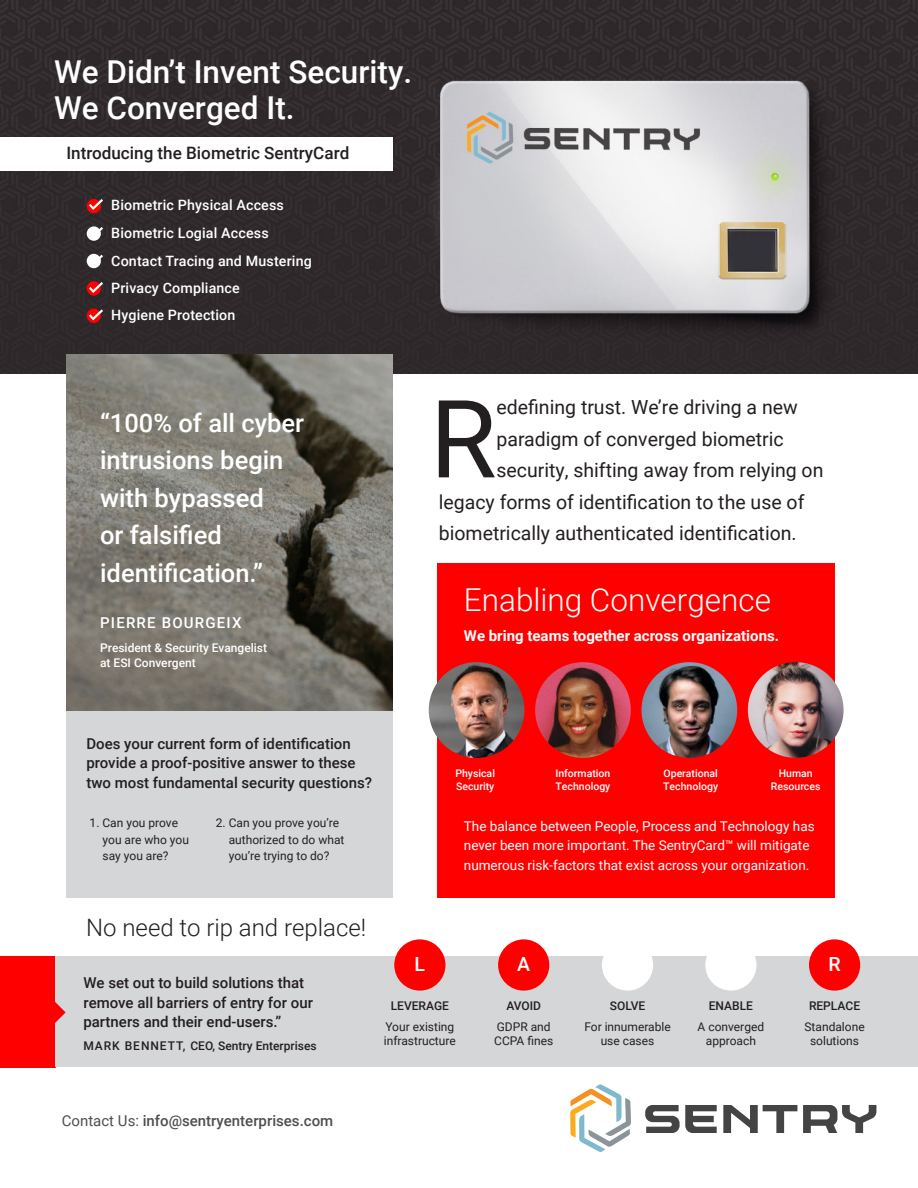
<style>
.page{position:relative;width:918px;height:1188px;background:#fff}
.page>*{position:absolute;margin:0;border:0;box-sizing:border-box;transform-origin:0 0}
.t1{font:108.15px "Roboto";color:#231f20}
.t2{font:500 31.5px/36px "Roboto";color:#fff}
.t3{font:300 31.5px "Roboto";color:#fff}
.t4{font:500 25.5px/37.5px "Roboto";color:#fff}
.t5{font:300 24px "Roboto";color:#231f20}
.t6{font:19.5px "Roboto";color:#231f20}
.t7{font:500 19.5px "Roboto";color:#fff}
.t8{font:500 17.1px "Roboto";color:#231f20}
.t9{font:500 15px/19.5px "Roboto";color:#231f20}
.t10{font:700 15px "Roboto";color:#fff}
.t11{font:500 15px "Roboto";color:#4e4f50}
.t12{font:500 15px "Roboto";letter-spacing:.08em;color:#fff}
.t13{font:500 14.25px/27.6px "Roboto";letter-spacing:.01em;color:#fff}
.t14{font:13.5px/19.5px "Roboto";color:#fff}
.t15{font:12px/14.4px "Roboto";color:#231f20}
.t16{font:500 12px "Roboto";color:#231f20}
.t17{font:500 12px/15px "Roboto";color:#fff}
.t18{font:500 10.5px/13.5px "Roboto";color:#fff}
.s1{font-weight:400}
</style>
<div class="page">
<img style="left:0;top:0;width:918px;height:374px">
<div style="left:437px;top:563px;width:398px;height:335px;background:#f00"></div>
<div style="left:66px;top:710px;width:327px;height:188px;background:#d5d6d8"></div>
<img style="left:748px;top:662px;width:96px;height:96px;border-radius:48px">
<img style="left:429px;top:662px;width:95px;height:96px;border-radius:48px">
<img style="left:641px;top:662px;width:96px;height:96px;border-radius:48px">
<img style="left:535px;top:662px;width:96px;height:96px;border-radius:48px">
<img style="left:66px;top:354px;width:327px;height:356px">
<div style="left:0;top:956px;width:55px;height:112px;background:#f00"></div>
<div style="left:55px;top:956px;width:863px;height:111px;background:#d5d6d8"></div>
<div style="left:394px;top:939px;width:51px;height:52px;background:#f00;border-radius:50%"></div>
<div style="left:602px;top:939px;width:51px;height:52px;background:#fff;border-radius:50%"></div>
<div style="left:498px;top:939px;width:51px;height:52px;background:#f00;border-radius:50%"></div>
<div style="left:705px;top:939px;width:52px;height:52px;background:#fff;border-radius:50%"></div>
<div style="left:809px;top:939px;width:51px;height:52px;background:#f00;border-radius:50%"></div>
<svg style="left:55px;top:1002px;width:11px;height:21px"></svg>
<svg style="left:570px;top:1084px;width:61px;height:68px"></svg>
<svg style="left:645px;top:1105px;width:72px;height:28px"></svg>
<svg style="left:723px;top:1105px;width:74px;height:28px"></svg>
<svg style="left:803px;top:1105px;width:73px;height:28px"></svg>
<div style="left:0;top:137px;width:393px;height:34px;background:#fff"></div>
<div style="left:87px;top:199px;width:14px;height:14px;background:#f00;border-radius:50%"></div>
<div style="left:87px;top:226px;width:14px;height:15px;background:#fff;border-radius:50%"></div>
<div style="left:87px;top:254px;width:14px;height:14px;background:#fff;border-radius:50%"></div>
<svg style="left:87px;top:281px;width:14px;height:15px"></svg>
<div style="left:87px;top:309px;width:14px;height:14px;background:#f00;border-radius:50%"></div>
<svg style="left:89px;top:199px;width:14px;height:11px"></svg>
<svg style="left:89px;top:227px;width:14px;height:11px"></svg>
<svg style="left:89px;top:255px;width:14px;height:11px"></svg>
<svg style="left:89px;top:282px;width:14px;height:11px"></svg>
<svg style="left:89px;top:309px;width:14px;height:11px"></svg>
<h2 class="t2" style="left:54px;top:56px;width:360px">We Didn’t Invent Security.<br>We Converged It.</h2>
<p class="t8" style="left:66px;top:146px;width:284px">Introducing the Biometric SentryCard</p>
<p class="t13" style="left:111px;top:192px;width:202px">Biometric Physical Access<br>Biometric Logial Access<br>Contact Tracing and Mustering<br>Privacy Compliance<br>Hygiene Protection</p>
<h3 class="t4" style="left:100px;top:406px;width:206px">“100% of all cyber intrusions begin with bypassed<br>or falsified identification.”</h3>
<p class="t12" style="left:100px;top:617px;width:143px">PIERRE BOURGEIX</p>
<p class="t17" style="left:100px;top:642px;width:169px">President &amp; Security Evangelist at ESI Convergent</p>
<p class="t9" style="left:86px;top:733px;width:287px">Does your current form of identification provide a proof-positive answer to these two most fundamental security questions?</p>
<p class="t15" style="left:103px;top:816px;width:88px;line-height:16.5px;text-indent:-13px">1. Can you prove you are who you say you are?</p>
<p class="t15" style="left:229px;top:814px;width:117px;line-height:16.5px;text-indent:-13px">2. Can you prove you’re authorized to do what you’re trying to do?</p>
<h3 class="t5" style="left:86px;top:918px;width:282px">No need to rip and replace!</h3>
<h1 class="t1" style="left:430px;top:391px;width:68px">R</h1>
<h3 class="t6" style="left:496px;top:394px;width:303px">edefining trust. We’re driving a new</h3>
<h3 class="t6" style="left:496px;top:430px;width:289px">paradigm of converged biometric</h3>
<h3 class="t6" style="left:496px;top:462px;width:329px">security, shifting away from relying on</h3>
<h3 class="t6" style="left:439px;top:488px;width:367px">legacy forms of identification to the use of</h3>
<h3 class="t6" style="left:439px;top:520px;width:359px">biometrically authenticated identification.</h3>
<h2 class="t3" style="left:464px;top:587px;width:309px">Enabling Convergence</h2>
<p class="t10" style="left:464px;top:629px;width:317px">We bring teams together across organizations.</p>
<p class="t18" style="left:555px;top:767px;width:56px">Information<br>Technology</p>
<p class="t18" style="left:455px;top:767px;width:41px">Physical<br>Security</p>
<p class="t18" style="left:663px;top:767px;width:56px">Operational<br>Technology</p>
<p class="t18" style="left:771px;top:767px;width:51px;text-align:center">Human<br>Resources</p>
<p class="t14" style="left:464px;top:817px;width:352px">The balance between People, Process and Technology has never been more important. The SentryCard™ will mitigate numerous risk-factors that exist across your organization.</p>
<p class="t9" style="left:83px;top:975px;width:231px">We set out to build solutions that remove all barriers of entry for our partners and their end-users.”</p>
<p class="t16" style="left:83px;top:1041px;width:235px">MARK BENNETT, CEO, Sentry Enterprises</p>
<p class="t11" style="left:62px;top:1115px;width:273px"><span class="s1">Contact Us:</span> info@sentryenterprises.com</p>
<h3 class="t7" style="left:415px;top:956px;width:12px">L</h3>
<h3 class="t7" style="left:517px;top:956px;width:14px">A</h3>
<h3 class="t7" style="left:829px;top:956px;width:14px">R</h3>
<p class="t16" style="left:391px;top:1000px;width:60px">LEVERAGE</p>
<p class="t15" style="left:384px;top:1020px;width:74px">Your existing infrastructure</p>
<p class="t16" style="left:506px;top:1000px;width:36px">AVOID</p>
<p class="t15" style="left:494px;top:1020px;width:61px">GDPR and<br>CCPA fines</p>
<p class="t16" style="left:610px;top:1000px;width:37px">SOLVE</p>
<p class="t15" style="left:584px;top:1020px;width:88px;text-align:center">For innumerable use cases</p>
<p class="t16" style="left:809px;top:1000px;width:53px">REPLACE</p>
<p class="t15" style="left:804px;top:1020px;width:62px;text-align:center">Standalone solutions</p>
<p class="t16" style="left:709px;top:1000px;width:46px">ENABLE</p>
<p class="t15" style="left:698px;top:1020px;width:68px;text-align:center">A converged approach</p>
</div>
